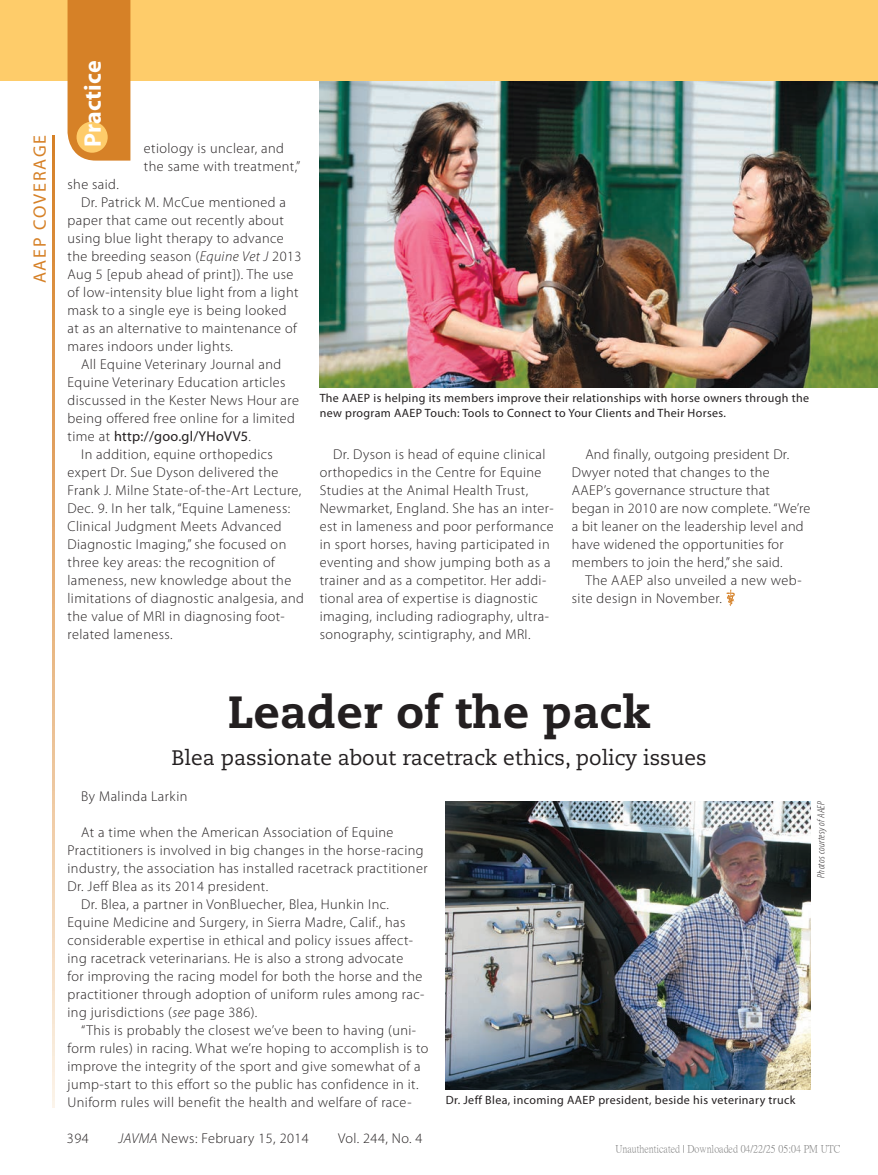
<style>
.page{position:relative;width:878px;height:1175px;background:#fff}
.page>*{position:absolute;margin:0;border:0;box-sizing:border-box;transform-origin:0 0}
.t1{font:800 45px "Caecilia LT Std";letter-spacing:.01em;color:#231f20}
.t2{font:700 24px "Myriad Pro";letter-spacing:.01em;color:#fff}
.t3{font:21px "Caecilia LT Std";color:#231f20}
.t4{font:18px "Myriad Pro";letter-spacing:.1em;color:#d68127}
.t5{font:300 14.25px/18px "Myriad Pro";letter-spacing:.03em;color:#231f20}
.t6{font:14.25px "Myriad Pro";letter-spacing:.02em;color:#231f20}
.t7{font:12px/15px "Myriad Pro";letter-spacing:.03em;color:#231f20}
.t8{font:10.5px "P Ming Li U";color:rgb(0 0 0/.5)}
.t9{font:italic 300 condensed 10.5px "Myriad Pro";letter-spacing:.03em;color:#231f20}
.s1{font-style:italic}
.s2{font-weight:300}
</style>
<div class="page">
<img style="left:320px;top:81px;width:557px;height:306px">
<div style="left:0;top:0;width:878px;height:81px;background:#fecc6a"></div>
<div style="left:68px;top:0;width:62px;height:161px;background:#d68127"></div>
<div style="left:77px;top:122px;width:31px;height:31px;background:#fecc6a;border-radius:50%"></div>
<svg style="left:726px;top:589px;width:8px;height:17px"></svg>
<svg style="left:52px;top:135px;width:2px;height:972px;background:#e7b581"></svg>
<img style="left:446px;top:801px;width:364px;height:288px">
<p class="t4" style="left:29px;top:283px;width:150px;rotate:-90deg">AAEP COVERAGE</p>
<h2 class="t2" style="left:77px;top:147px;width:88px;rotate:-90deg">Practice</h2>
<p class="t5" style="left:144px;top:139px;width:158px">etiology is unclear, and the same with treatment,”</p>
<p class="t5" style="left:68px;top:175px;width:53px">she said.</p>
<p class="t5" style="left:81px;top:193px;width:206px">Dr. Patrick M. McCue mentioned a</p>
<p class="t5" style="left:68px;top:211px;width:218px">paper that came out recently about</p>
<p class="t5" style="left:68px;top:229px;width:218px">using blue light therapy to advance</p>
<p class="t5" style="left:68px;top:247px;width:235px">the breeding season (<span class="s1">Equine Vet J</span> 2013</p>
<p class="t5" style="left:68px;top:265px;width:227px">Aug 5 [epub ahead of print]). The use</p>
<p class="t5" style="left:68px;top:283px;width:232px">of low-intensity blue light from a light</p>
<p class="t5" style="left:68px;top:301px;width:220px">mask to a single eye is being looked</p>
<p class="t5" style="left:68px;top:319px;width:231px">at as an alternative to maintenance of</p>
<p class="t5" style="left:68px;top:337px;width:167px">mares indoors under lights.</p>
<p class="t5" style="left:81px;top:355px;width:202px">All Equine Veterinary Journal and</p>
<p class="t5" style="left:68px;top:373px;width:219px">Equine Veterinary Education articles</p>
<p class="t5" style="left:68px;top:391px;width:233px">discussed in the Kester News Hour are</p>
<p class="t5" style="left:68px;top:409px;width:229px">being offered free online for a limited</p>
<p class="t6" style="left:68px;top:427px;width:185px"><span class="s2">time at</span> http://goo.gl/YHoVV5<span class="s2">.</span></p>
<p class="t5" style="left:81px;top:445px;width:193px">In addition, equine orthopedics</p>
<p class="t5" style="left:68px;top:463px;width:212px">expert Dr. Sue Dyson delivered the</p>
<p class="t5" style="left:68px;top:481px;width:235px">Frank J. Milne State-of-the-Art Lecture,</p>
<p class="t5" style="left:68px;top:499px;width:224px">Dec. 9. In her talk, “Equine Lameness:</p>
<p class="t5" style="left:68px;top:517px;width:215px">Clinical Judgment Meets Advanced</p>
<p class="t5" style="left:68px;top:535px;width:220px">Diagnostic Imaging,” she focused on</p>
<p class="t5" style="left:68px;top:553px;width:209px">three key areas: the recognition of</p>
<p class="t5" style="left:68px;top:571px;width:225px">lameness, new knowledge about the</p>
<p class="t5" style="left:68px;top:589px;width:238px">limitations of diagnostic analgesia, and</p>
<p class="t5" style="left:68px;top:607px;width:219px">the value of MRI in diagnosing foot-</p>
<p class="t5" style="left:68px;top:625px;width:106px">related lameness.</p>
<p class="t7" style="left:320px;top:390px;width:491px">The AAEP is helping its members improve their relationships with horse owners through the new program AAEP Touch: Tools to Connect to Your Clients and Their Horses.</p>
<p class="t5" style="left:320px;top:445px;width:236px;text-indent:13px">Dr. Dyson is head of equine clinical orthopedics in the Centre for Equine Studies at the Animal Health Trust, Newmarket, England. She has an inter&shy;est in lameness and poor performance in sport horses, having participated in eventing and show jumping both as a trainer and as a competitor. Her addi&shy;tional area of expertise is diagnostic imaging, including radiography, ultra&shy;sonography, scintigraphy, and MRI.</p>
<p class="t5" style="left:572px;top:445px;width:240px;text-indent:13px">And finally, outgoing president Dr.<br>Dwyer noted that changes to the AAEP’s governance structure that began in 2010 are now complete. “We’re a bit leaner on the leadership level and have widened the opportunities for members to join the herd,” she said.</p>
<p class="t5" style="left:572px;top:571px;width:231px;text-indent:13px">The AAEP also unveiled a new web&shy;site design in November.</p>
<h1 class="t1" style="left:227px;top:684px;width:424px">Leader of the pack</h1>
<h3 class="t3" style="left:171px;top:745px;width:536px">Blea passionate about racetrack ethics, policy issues</h3>
<p class="t5" style="left:81px;top:787px;width:108px">By Malinda Larkin</p>
<p class="t5" style="left:81px;top:823px;width:314px">At a time when the American Association of Equine</p>
<p class="t5" style="left:68px;top:841px;width:357px">Practitioners is involved in big changes in the horse-racing</p>
<p class="t5" style="left:68px;top:859px;width:361px">industry, the association has installed racetrack practitioner</p>
<p class="t5" style="left:68px;top:877px;width:202px">Dr. Jeff Blea as its 2014 president.</p>
<p class="t5" style="left:81px;top:895px;width:309px">Dr. Blea, a partner in VonBluecher, Blea, Hunkin Inc.</p>
<p class="t5" style="left:68px;top:913px;width:339px">Equine Medicine and Surgery, in Sierra Madre, Calif., has</p>
<p class="t5" style="left:68px;top:931px;width:347px">considerable expertise in ethical and policy issues affect-</p>
<p class="t5" style="left:68px;top:949px;width:337px">ing racetrack veterinarians. He is also a strong advocate</p>
<p class="t5" style="left:68px;top:967px;width:356px">for improving the racing model for both the horse and the</p>
<p class="t5" style="left:68px;top:985px;width:358px">practitioner through adoption of uniform rules among rac-</p>
<p class="t5" style="left:68px;top:1003px;width:191px">ing jurisdictions (<span class="s1">see</span> page 386).</p>
<p class="t5" style="left:81px;top:1021px;width:336px">“This is probably the closest we’ve been to having (uni-</p>
<p class="t5" style="left:68px;top:1039px;width:362px">form rules) in racing. What we’re hoping to accomplish is to</p>
<p class="t5" style="left:68px;top:1057px;width:354px">improve the integrity of the sport and give somewhat of a</p>
<p class="t5" style="left:68px;top:1075px;width:352px">jump-start to this effort so the public has confidence in it.</p>
<p class="t5" style="left:68px;top:1093px;width:345px">Uniform rules will benefit the health and welfare of race-</p>
<p class="t7" style="left:446px;top:1092px;width:351px">Dr. Jeff Blea, incoming AAEP president, beside his veterinary truck</p>
<p class="t9" style="left:814px;top:877px;width:78px;rotate:-90deg">Photos courtesy of AAEP</p>
<p class="t5" style="left:67px;top:1129px;width:23px">394</p>
<p class="t5" style="left:118px;top:1129px;width:192px"><span class="s1">JAVMA</span> News: February 15, 2014</p>
<p class="t5" style="left:338px;top:1129px;width:86px">Vol. 244, No. 4</p>
<p class="t8" style="left:615px;top:1144px;width:226px">Unauthenticated | Downloaded 04/22/25 05:04 PM UTC</p>
</div>
